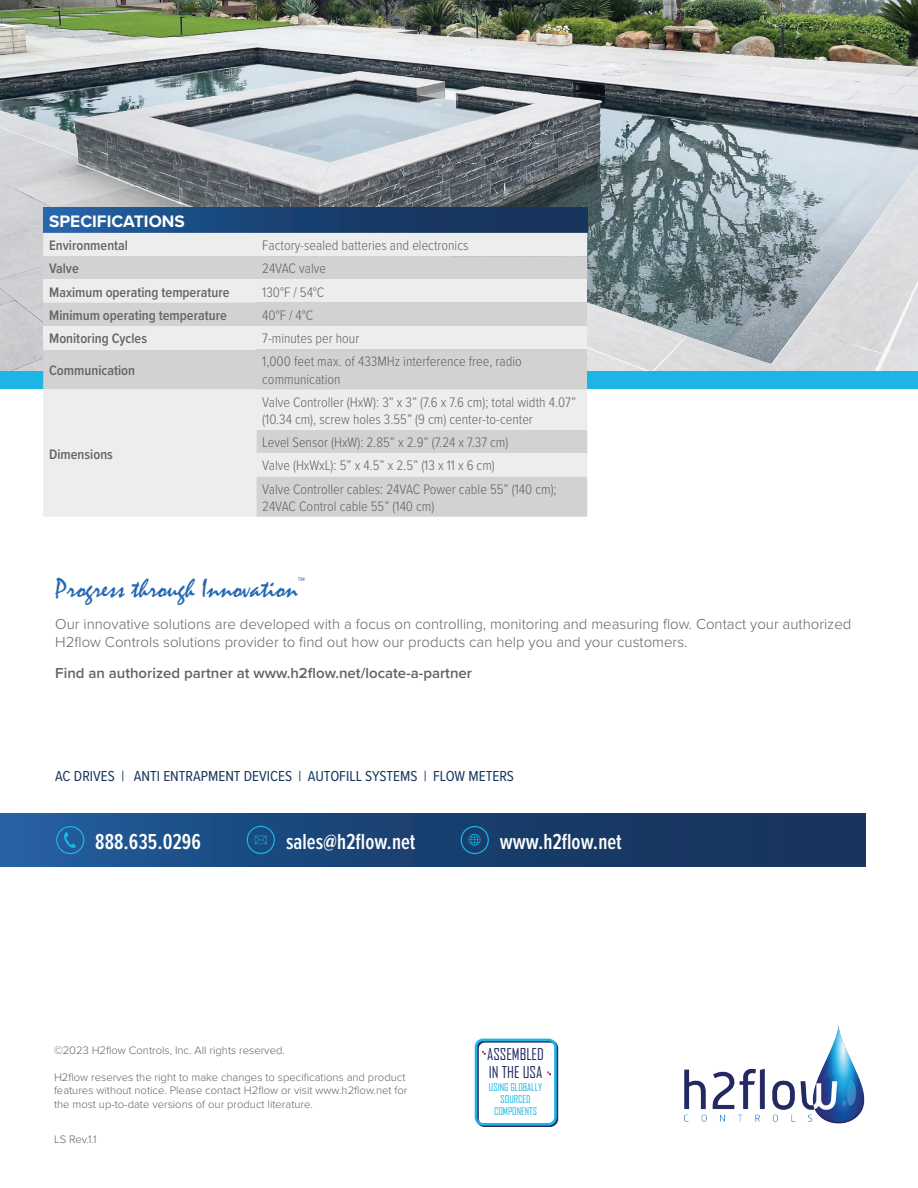
<style>
.page{position:relative;width:918px;height:1188px;background:#fff}
.page>*{position:absolute;margin:0;border:0;box-sizing:border-box;transform-origin:0 0}
.t1{font:27px "Mistral";color:#2469b1}
.t2{font:600 22.5px "Proxima Nova Ex Cn";color:#fff}
.t3{font:700 17.25px "Proxima Nova";color:#fff}
.t4{font:15.6px/18.8px "Agency FB";color:#232a62}
.t5{font:300 15px/18px "Proxima Nova";color:#646464}
.t6{font:15px "Proxima Nova Cond";color:#17355d}
.t7{font:600 15px "Proxima Nova";color:#646464}
.t8{font:300 14.25px/17.1px "Proxima Nova Cond";color:#646464}
.t9{font:600 14.25px "Proxima Nova Cond";color:#646464}
.t10{font:300 11.25px/13.5px "Proxima Nova";color:#646464}
.t11{font:10.2px/12.3px "Agency FB";color:#1cb5e5;text-align:center}
</style>
<div class="page">
<img style="left:684px;top:1025px;width:181px;height:99px">
<div style="left:0;top:814px;width:865px;height:52px;background:linear-gradient(to right,#215b9a,#142d52)"></div>
<img style="left:0;top:0;width:918px;height:371px">
<div style="left:0;top:371px;width:918px;height:18px;background:#1cb5e5"></div>
<svg style="left:43px;top:207px;width:544px;height:26px;background:#1b4576"></svg>
<svg style="left:43px;top:233px;width:544px;height:46px;background:#dfdfdf"></svg>
<div style="left:43px;top:279px;width:213px;height:24px;background:#eceded"></div>
<div style="left:256px;top:279px;width:331px;height:24px;background:#eceded"></div>
<div style="left:43px;top:303px;width:213px;height:87px;background:#d3d2d2"></div>
<div style="left:256px;top:303px;width:331px;height:23px;background:#d3d2d2"></div>
<div style="left:43px;top:326px;width:213px;height:23px;background:#eceded"></div>
<div style="left:256px;top:326px;width:331px;height:23px;background:#eceded"></div>
<div style="left:256px;top:349px;width:331px;height:41px;background:#d3d2d2"></div>
<svg style="left:43px;top:390px;width:544px;height:127px;background:#e4e5e5"></svg>
<svg style="left:64px;top:832px;width:12px;height:16px"></svg>
<div style="left:56px;top:826px;width:28px;height:28px;border:1px solid #1fb5e5;border-radius:50%"></div>
<svg style="left:255px;top:836px;width:12px;height:8px"></svg>
<div style="left:247px;top:826px;width:28px;height:28px;border:1px solid #1fb5e5;border-radius:50%"></div>
<svg style="left:468px;top:834px;width:12px;height:12px"></svg>
<div style="left:461px;top:826px;width:28px;height:28px;border:1px solid #1fb5e5;border-radius:50%"></div>
<div style="left:476px;top:1040px;width:82px;height:87px;border:3px solid #232a62;border-radius:7px"></div>
<div style="left:475px;top:1039px;width:82px;height:87px;border:3px solid #1cb5e5;border-radius:7px"></div>
<svg style="left:482px;top:1051px;width:4px;height:4px"></svg>
<p class="t3" style="left:49px;top:208px;width:137px">SPECIFICATIONS</p>
<p class="t9" style="left:49px;top:235px;width:80px">Environmental</p>
<p class="t8" style="left:262px;top:236px;width:208px">Factory-sealed batteries and electronics</p>
<p class="t9" style="left:49px;top:258px;width:31px">Valve</p>
<p class="t8" style="left:262px;top:259px;width:65px">24VAC valve</p>
<p class="t9" style="left:49px;top:281px;width:182px">Maximum operating temperature</p>
<p class="t8" style="left:262px;top:283px;width:64px">130°F / 54°C</p>
<p class="t9" style="left:49px;top:305px;width:179px">Minimum operating temperature</p>
<p class="t8" style="left:262px;top:306px;width:52px">40°F / 4°C</p>
<p class="t9" style="left:49px;top:328px;width:99px">Monitoring Cycles</p>
<p class="t8" style="left:262px;top:329px;width:99px">7-minutes per hour</p>
<p class="t9" style="left:49px;top:360px;width:87px">Communication</p>
<p class="t8" style="left:262px;top:352px;width:261px">1,000 feet max. of 433MHz interference free, radio communication</p>
<p class="t9" style="left:49px;top:444px;width:65px">Dimensions</p>
<p class="t8" style="left:262px;top:393px;width:315px">Valve Controller (HxW): 3” x 3” (7.6 x 7.6 cm); total width 4.07” (10.34 cm), screw holes 3.55” (9 cm) center-to-center</p>
<p class="t8" style="left:262px;top:430px;width:296px;line-height:23.2px">Level Sensor (HxW): 2.85” x 2.9” (7.24 x 7.37 cm)<br>Valve (HxWxL): 5” x 4.5” x 2.5” (13 x 11 x 6 cm)<br>Valve Controller cables: 24VAC Power cable 55” (140 cm);</p>
<p class="t8" style="left:262px;top:497px;width:174px">24VAC Control cable 55” (140 cm)</p>
<h1 class="t1" style="left:55px;top:572px;width:251px">Progress through Innovation<sup>™</sup></h1>
<p class="t5" style="left:55px;top:614px;width:798px">Our innovative solutions are developed with a focus on controlling, monitoring and measuring flow. Contact your authorized<br>H2flow Controls solutions provider to find out how our products can help you and your customers.</p>
<p class="t7" style="left:55px;top:662px;width:418px">Find an authorized partner at www.h2flow.net/locate-a-partner</p>
<p class="t6" style="left:55px;top:765px;width:460px">AC DRIVES | ANTI ENTRAPMENT DEVICES | AUTOFILL SYSTEMS | FLOW METERS</p>
<h2 class="t2" style="left:95px;top:825px;width:107px">888.635.0296</h2>
<h2 class="t2" style="left:286px;top:825px;width:131px">sales@h2flow.net</h2>
<h2 class="t2" style="left:500px;top:825px;width:123px">www.h2flow.net</h2>
<p class="t10" style="left:54px;top:1042px;width:232px">©2023 H2flow Controls, Inc. All rights reserved.</p>
<p class="t10" style="left:54px;top:1069px;width:355px">H2flow reserves the right to make changes to specifications and product features without notice. Please contact H2flow or visit www.h2flow.net for the most up-to-date versions of our product literature.</p>
<p class="t10" style="left:54px;top:1132px;width:44px">LS Rev.1.1</p>
<p class="t4" style="left:487px;top:1044px;width:58px">ASSEMBLED<br>IN THE USA</p>
<p class="t11" style="left:489px;top:1080px;width:55px">USING GLOBALLY<br>SOURCED<br>COMPONENTS</p>
</div>
